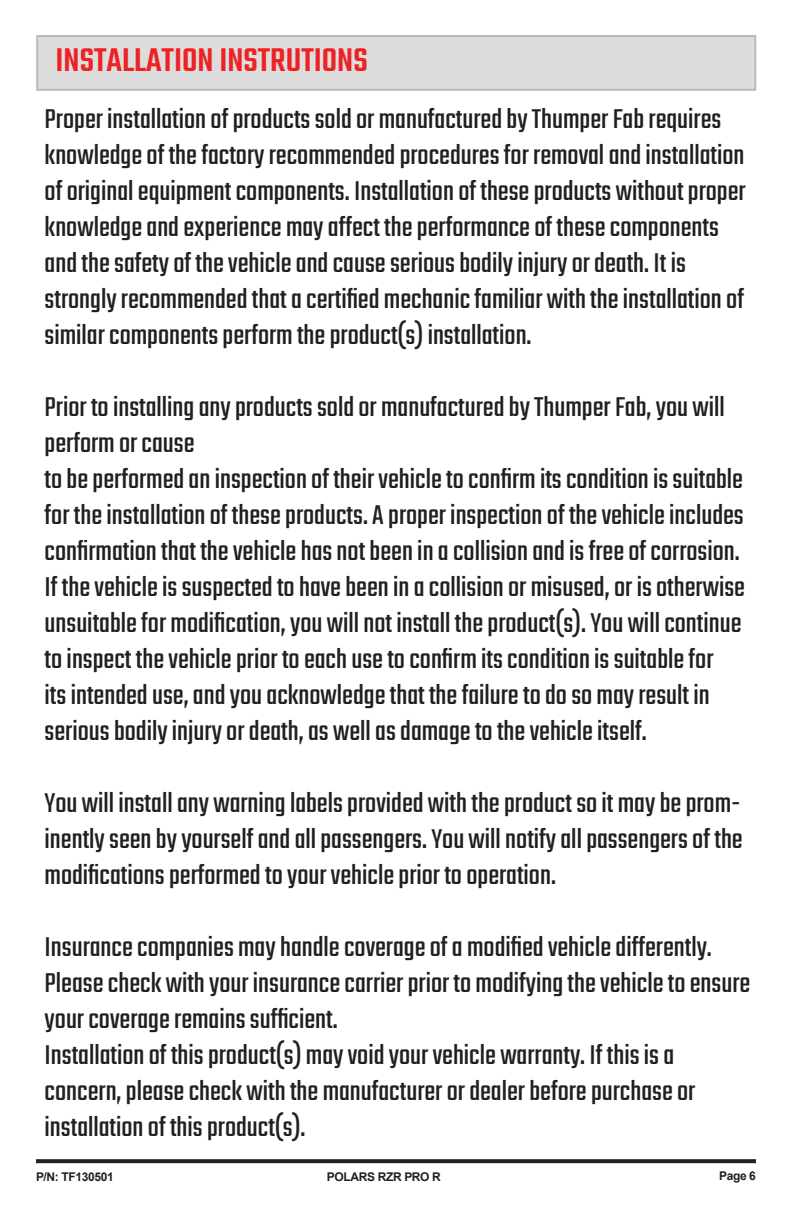
<style>
.page{position:relative;width:792px;height:1224px;background:#fff}
.page>*{position:absolute;margin:0;border:0;box-sizing:border-box;transform-origin:0 0}
.t1{font:500 36px "Teko";color:#ee2123}
.t2{font:30px/36px "Teko";color:#231f20}
.t3{font:700 12px "Arial";letter-spacing:-.03em;color:#231f20}
</style>
<div class="page">
<svg style="left:36px;top:1159px;width:720px;height:4px;background:#2d292a"></svg>
<div style="left:37px;top:36px;width:718px;height:54px;background:#ddddde"></div>
<div style="left:36px;top:35px;width:720px;height:56px;border:2px solid #bababa"></div>
<p class="t1" style="left:56px;top:40px;width:314px">INSTALLATION INSTRUTIONS</p>
<p class="t2" style="left:45px;top:103px;width:703px">Proper installation of products sold or manufactured by Thumper Fab requires knowledge of the factory recommended procedures for removal and installation of original equipment components. Installation of these products without proper knowledge and experience may affect the performance of these components and the safety of the vehicle and cause serious bodily injury or death. It is strongly recommended that a certified mechanic familiar with the installation of similar components perform the product(s) installation.</p>
<p class="t2" style="left:45px;top:391px;width:682px">Prior to installing any products sold or manufactured by Thumper Fab, you will perform or cause</p>
<p class="t2" style="left:45px;top:463px;width:702px">to be performed an inspection of their vehicle to confirm its condition is suitable for the installation of these products. A proper inspection of the vehicle includes confirmation that the vehicle has not been in a collision and is free of corrosion.<br>If the vehicle is suspected to have been in a collision or misused, or is otherwise unsuitable for modification, you will not install the product(s). You will continue to inspect the vehicle prior to each use to confirm its condition is suitable for<br>its intended use, and you acknowledge that the failure to do so may result in serious bodily injury or death, as well as damage to the vehicle itself.</p>
<p class="t2" style="left:45px;top:787px;width:700px;text-align:justify">You will install any warning labels provided with the product so it may be prom&shy;inently seen by yourself and all passengers. You will notify all passengers of the modifications performed to your vehicle prior to operation.</p>
<p class="t2" style="left:45px;top:931px;width:707px">Insurance companies may handle coverage of a modified vehicle differently.<br>Please check with your insurance carrier prior to modifying the vehicle to ensure your coverage remains sufficient.</p>
<p class="t2" style="left:45px;top:1039px;width:652px">Installation of this product(s) may void your vehicle warranty. If this is a concern, please check with the manufacturer or dealer before purchase or installation of this product(s).</p>
<p class="t3" style="left:36px;top:1168px;width:79px">P/N: TF130501</p>
<p class="t3" style="left:327px;top:1168px;width:115px">POLARS RZR PRO R</p>
<p class="t3" style="left:719px;top:1168px;width:38px">Page 6</p>
</div>
